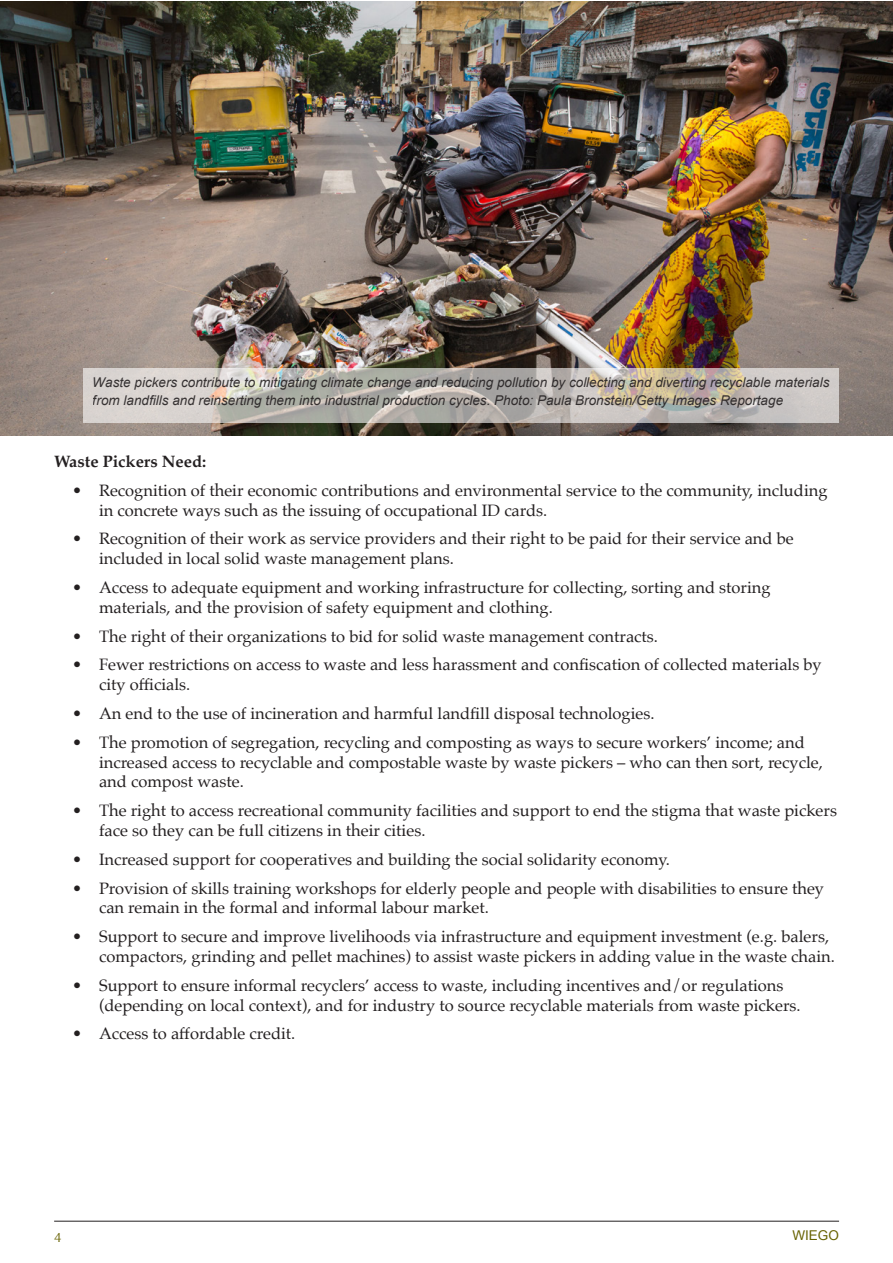
<style>
.page{position:relative;width:893px;height:1263px;background:#fff}
.page>*{position:absolute;margin:0;border:0;box-sizing:border-box;transform-origin:0 0}
.t1{font:16.5px/19.8px "Palatino";color:#231f20}
.t2{font:700 16.5px "Palatino";color:#231f20}
.t3{font:italic 13.5px/18px "Arial";color:#231f20}
.t4{font:13.5px "Arial";color:#676200}
.t5{font:13.5px "Optima";color:#676200}
</style>
<div class="page">
<hr style="left:54px;top:1221px;width:785px;height:1px;background:#231f20">
<img style="left:0;top:1px;width:892px;height:434px">
<svg style="left:84px;top:368px;width:755px;height:54px;background:#c2bdb6"></svg>
<p class="t3" style="left:93px;top:373px;width:738px">Waste pickers contribute to mitigating climate change and reducing pollution by collecting and diverting recyclable materials from landfills and reinserting them into industrial production cycles. Photo: Paula Bronstein/Getty Images Reportage</p>
<p class="t2" style="left:54px;top:453px;width:154px">Waste Pickers Need:</p>
<p class="t1" style="left:99px;top:481px;width:730px;text-indent:-27px">• Recognition of their economic contributions and environmental service to the community, including in concrete ways such as the issuing of occupational ID cards.</p>
<p class="t1" style="left:99px;top:530px;width:696px;text-indent:-27px">• Recognition of their work as service providers and their right to be paid for their service and be included in local solid waste management plans.</p>
<p class="t1" style="left:99px;top:578px;width:673px;text-indent:-27px">• Access to adequate equipment and working infrastructure for collecting, sorting and storing materials, and the provision of safety equipment and clothing.</p>
<p class="t1" style="left:72px;top:627px;width:588px">• The right of their organizations to bid for solid waste management contracts.</p>
<p class="t1" style="left:99px;top:656px;width:724px;text-indent:-27px">• Fewer restrictions on access to waste and less harassment and confiscation of collected materials by city officials.</p>
<p class="t1" style="left:72px;top:704px;width:584px">• An end to the use of incineration and harmful landfill disposal technologies.</p>
<p class="t1" style="left:99px;top:733px;width:725px;text-indent:-27px">• The promotion of segregation, recycling and composting as ways to secure workers’ income; and increased access to recyclable and compostable waste by waste pickers – who can then sort, recycle, and compost waste.</p>
<p class="t1" style="left:99px;top:802px;width:739px;text-indent:-27px">• The right to access recreational community facilities and support to end the stigma that waste pickers face so they can be full citizens in their cities.</p>
<p class="t1" style="left:72px;top:850px;width:600px">• Increased support for cooperatives and building the social solidarity economy.</p>
<p class="t1" style="left:99px;top:879px;width:727px;text-indent:-27px">• Provision of skills training workshops for elderly people and people with disabilities to ensure they can remain in the formal and informal labour market.</p>
<p class="t1" style="left:99px;top:928px;width:737px;text-indent:-27px">• Support to secure and improve livelihoods via infrastructure and equipment investment (e.g. balers, compactors, grinding and pellet machines) to assist waste pickers in adding value in the waste chain.</p>
<p class="t1" style="left:99px;top:976px;width:703px;text-indent:-27px">• Support to ensure informal recyclers’ access to waste, including incentives and/or regulations (depending on local context), and for industry to source recyclable materials from waste pickers.</p>
<p class="t1" style="left:72px;top:1025px;width:225px">• Access to affordable credit.</p>
<p class="t5" style="left:54px;top:1230px;width:9px">4</p>
<p class="t4" style="left:792px;top:1227px;width:48px">WIEGO</p>
</div>
